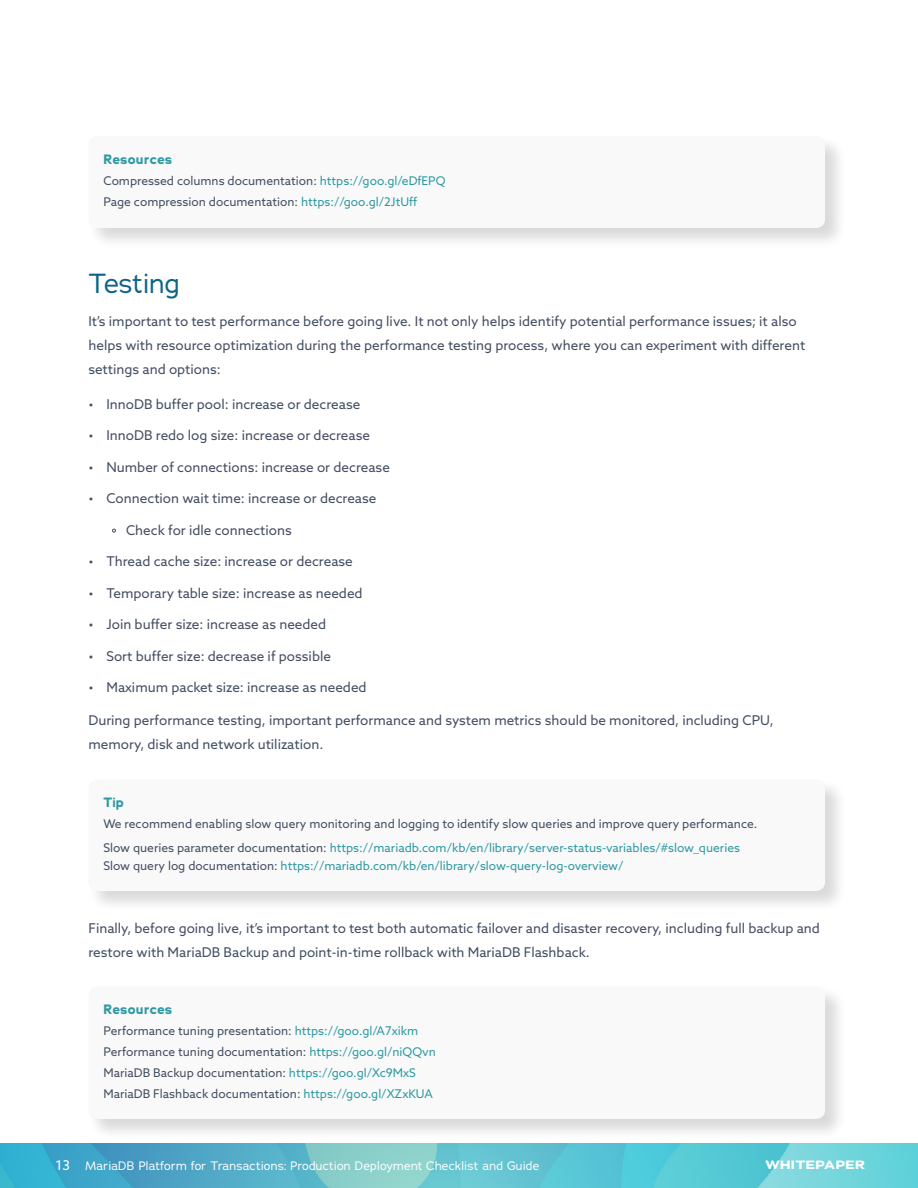
<style>
.page{position:relative;width:918px;height:1188px;background:#fff}
.page>*{position:absolute;margin:0;border:0;box-sizing:border-box;transform-origin:0 0}
.Inline_Title{font:27px "Adrianna";color:#0e6488}
.body{font:13.5px/24px "Azo Sans";color:#424f62}
.bulleting{font:13.5px "Azo Sans";color:#424f62}
.Example-Heading{font:700 13.5px "Adrianna";color:#2f99a3}
.t1{font:12px/21px "Azo Sans";color:#424f62}
.t2{font:12px "Azo Sans";color:#2e99a3}
.t3{font:12px "Adrianna";letter-spacing:.02em;color:#fff}
.t4{font:700 12px "Adrianna Extended";letter-spacing:.015em;color:#fff}
.s1{color:#2e99a3}
.s2{color:#424f62}
.s3{font-family:"Azo Sans";font-size:13.5px}
</style>
<div class="page">
<img style="left:0;top:1143px;width:918px;height:45px">
<div style="left:87px;top:135px;width:760px;height:115px;background:#000;opacity:.76"></div>
<div style="left:88px;top:136px;width:737px;height:92px;background:#f9f9f9;border-radius:9px"></div>
<div style="left:87px;top:778px;width:760px;height:135px;background:#000;opacity:.76"></div>
<div style="left:88px;top:780px;width:737px;height:111px;background:#f9f9f9;border-radius:9px"></div>
<div style="left:87px;top:985px;width:760px;height:156px;background:#000;opacity:.76"></div>
<div style="left:88px;top:987px;width:737px;height:132px;background:#f9f9f9;border-radius:9px"></div>
<svg style="left:112px;top:529px;width:4px;height:3px"></svg>
<p class="Example-Heading" style="left:104px;top:150px;width:70px">Resources</p>
<p class="t1" style="left:104px;top:170px;width:344px">Compressed columns documentation: <span class="s1">https://goo.gl/eDfEPQ<br></span>Page compression documentation: <span class="s1">https://goo.gl/2JtUff</span></p>
<p class="Inline_Title" style="left:88px;top:266px;width:92px">Testing</p>
<p class="body" style="left:88px;top:309px;width:718px">It’s important to test performance before going live. It not only helps identify potential performance issues; it also helps with resource optimization during the performance testing process, where you can experiment with different settings and options:</p>
<p class="body" style="left:88px;top:392px;width:273px">• InnoDB buffer pool: increase or decrease</p>
<p class="body" style="left:88px;top:423px;width:283px">• InnoDB redo log size: increase or decrease</p>
<p class="body" style="left:88px;top:455px;width:303px">• Number of connections: increase or decrease</p>
<p class="body" style="left:88px;top:486px;width:290px">• Connection wait time: increase or decrease</p>
<p class="bulleting" style="left:126px;top:521px;width:167px">Check for idle connections</p>
<p class="body" style="left:88px;top:549px;width:266px">• Thread cache size: increase or decrease</p>
<p class="body" style="left:88px;top:581px;width:276px">• Temporary table size: increase as needed</p>
<p class="body" style="left:88px;top:612px;width:239px">• Join buffer size: increase as needed</p>
<p class="body" style="left:88px;top:644px;width:244px">• Sort buffer size: decrease if possible</p>
<p class="body" style="left:88px;top:675px;width:280px">• Maximum packet size: increase as needed</p>
<p class="body" style="left:88px;top:708px;width:687px">During performance testing, important performance and system metrics should be monitored, including CPU, memory, disk and network utilization.</p>
<p class="Example-Heading" style="left:104px;top:794px;width:22px">Tip</p>
<p class="t1" style="left:104px;top:812px;width:655px;line-height:24px">We recommend enabling slow query monitoring and logging to identify slow queries and improve query performance.<br>Slow queries parameter documentation: <span class="s1">https://mariadb.com/kb/en/library/server-status-variables/#slow_queries</span></p>
<p class="t2" style="left:104px;top:858px;width:522px"><span class="s2">Slow query log documentation:</span> https://mariadb.com/kb/en/library/slow-query-log-overview/</p>
<p class="body" style="left:88px;top:916px;width:733px">Finally, before going live, it’s important to test both automatic failover and disaster recovery, including full backup and restore with MariaDB Backup and point-in-time rollback with MariaDB Flashback.</p>
<p class="Example-Heading" style="left:104px;top:1001px;width:70px">Resources</p>
<p class="t1" style="left:104px;top:1020px;width:334px">Performance tuning presentation: <span class="s1">https://goo.gl/A7xikm </span>Performance tuning documentation: <span class="s1">https://goo.gl/niQQvn </span>MariaDB Backup documentation: <span class="s1">https://goo.gl/Xc9MxS </span>MariaDB Flashback documentation: <span class="s1">https://goo.gl/XZxKUA</span></p>
<p class="t3" style="left:56px;top:1158px;width:485px"><span class="s3">13</span> MariaDB Platform for Transactions: Production Deployment Checklist and Guide</p>
<p class="t4" style="left:765px;top:1157px;width:102px">WHITEPAPER</p>
</div>
